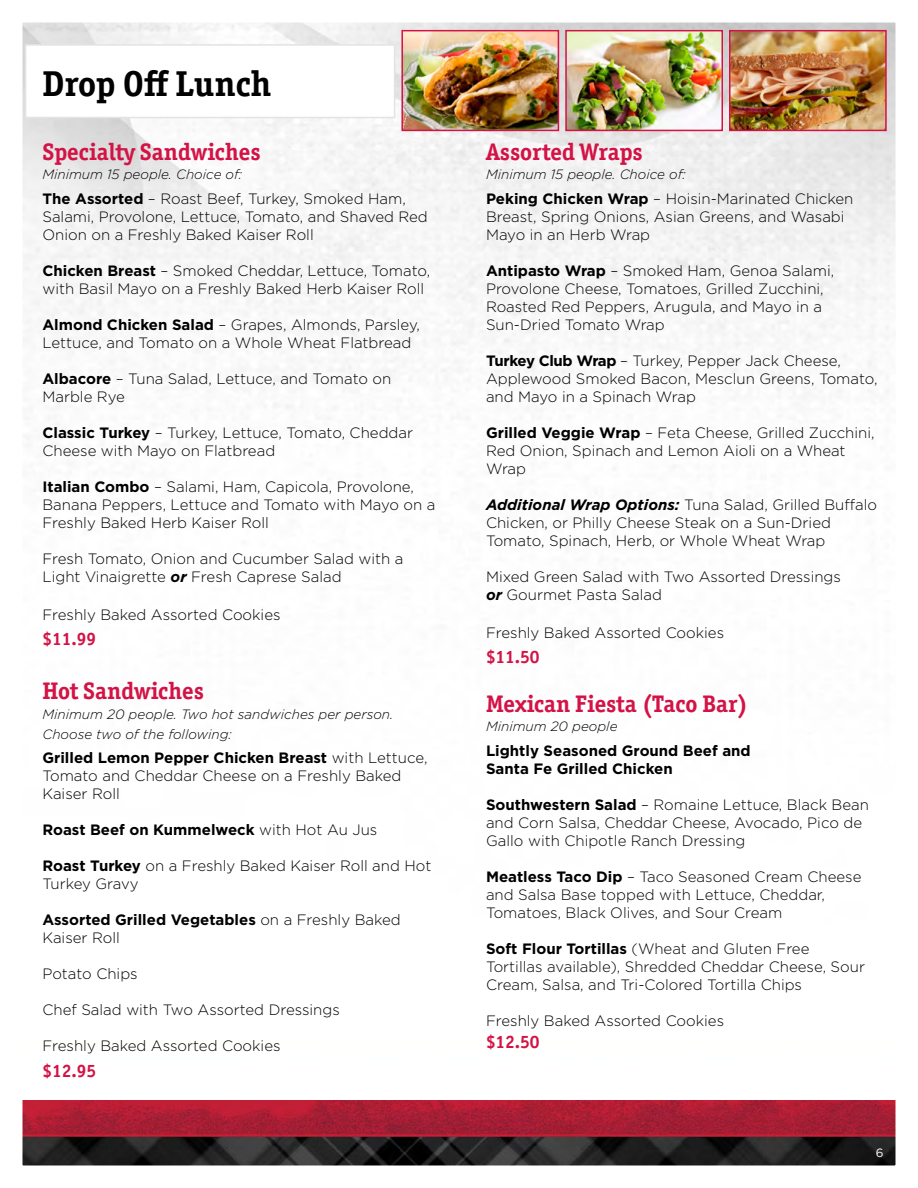
<style>
.page{position:relative;width:918px;height:1188px;background:#fff}
.page>*{position:absolute;margin:0;border:0;box-sizing:border-box;transform-origin:0 0}
.t1{font:700 36px "Officina Serif ITC Std";color:#000}
.t2{font:700 24px "Officina Serif ITC Std";color:#d31245}
.t3{font:700 18px "Officina Serif ITC Std";color:#d31245}
.t4{font:300 15px/18px "Gotham";color:#000}
.t5{font:700 15px/18px "Gotham HTF";color:#000}
.t6{font:italic 300 13.5px/19.6px "Gotham";color:#000}
.t7{font:12px "Gotham";color:#fff}
.s1{font-family:"Gotham HTF";font-weight:700}
.s2{font-family:"Gotham HTF";font-weight:700;font-style:italic}
.s3{font-family:"Gotham";font-weight:300}
</style>
<div class="page">
<img style="left:23px;top:23px;width:872px;height:1142px">
<div style="left:8px;top:1063px;width:901px;height:36px;background:#fff"></div>
<img style="left:732px;top:33px;width:152px;height:95px">
<div style="left:729px;top:30px;width:158px;height:101px;border:2px solid #d31245"></div>
<div style="left:25px;top:44px;width:370px;height:74px;background:#fff;border:2px solid #e2e3e4"></div>
<img style="left:568px;top:33px;width:152px;height:95px">
<div style="left:565px;top:30px;width:158px;height:101px;border:2px solid #d31245"></div>
<img style="left:404px;top:33px;width:152px;height:95px">
<div style="left:401px;top:30px;width:158px;height:101px;border:2px solid #d31245"></div>
<h1 class="t1" style="left:43px;top:62px;width:230px">Drop Off Lunch</h1>
<h2 class="t2" style="left:42px;top:137px;width:220px">Specialty Sandwiches</h2>
<p class="t6" style="left:42px;top:165px;width:201px">Minimum 15 people. Choice of:</p>
<p class="t4" style="left:42px;top:190px;width:387px"><span class="s1">The Assorted</span> – Roast Beef, Turkey, Smoked Ham,<br>Salami, Provolone, Lettuce, Tomato, and Shaved Red<br>Onion on a Freshly Baked Kaiser Roll</p>
<p class="t4" style="left:42px;top:262px;width:389px"><span class="s1">Chicken Breast</span> – Smoked Cheddar, Lettuce, Tomato, with Basil Mayo on a Freshly Baked Herb Kaiser Roll</p>
<p class="t4" style="left:42px;top:316px;width:379px"><span class="s1">Almond Chicken Salad</span> – Grapes, Almonds, Parsley,<br>Lettuce, and Tomato on a Whole Wheat Flatbread</p>
<p class="t4" style="left:42px;top:370px;width:350px"><span class="s1">Albacore</span> – Tuna Salad, Lettuce, and Tomato on<br>Marble Rye</p>
<p class="t4" style="left:42px;top:424px;width:372px"><span class="s1">Classic Turkey</span> – Turkey, Lettuce, Tomato, Cheddar<br>Cheese with Mayo on Flatbread</p>
<p class="t4" style="left:42px;top:478px;width:395px"><span class="s1">Italian Combo</span> – Salami, Ham, Capicola, Provolone,<br>Banana Peppers, Lettuce and Tomato with Mayo on a<br>Freshly Baked Herb Kaiser Roll</p>
<p class="t4" style="left:42px;top:550px;width:363px">Fresh Tomato, Onion and Cucumber Salad with a<br>Light Vinaigrette <span class="s2">or</span> Fresh Caprese Salad</p>
<p class="t4" style="left:42px;top:606px;width:240px">Freshly Baked Assorted Cookies</p>
<p class="t3" style="left:42px;top:628px;width:55px">$11.99</p>
<h2 class="t2" style="left:42px;top:676px;width:163px">Hot Sandwiches</h2>
<p class="t6" style="left:42px;top:704px;width:352px">Minimum 20 people. Two hot sandwiches per person.<br>Choose two of the following:</p>
<p class="t5" style="left:42px;top:749px;width:387px">Grilled Lemon Pepper Chicken Breast <span class="s3">with Lettuce,</span></p>
<p class="t4" style="left:42px;top:767px;width:361px">Tomato and Cheddar Cheese on a Freshly Baked<br>Kaiser Roll</p>
<p class="t5" style="left:42px;top:821px;width:336px">Roast Beef on Kummelweck <span class="s3">with Hot Au Jus</span></p>
<p class="t4" style="left:42px;top:857px;width:391px"><span class="s1">Roast Turkey</span> on a Freshly Baked Kaiser Roll and Hot<br>Turkey Gravy</p>
<p class="t5" style="left:42px;top:911px;width:360px">Assorted Grilled Vegetables <span class="s3">on a Freshly Baked</span></p>
<p class="t4" style="left:42px;top:929px;width:79px">Kaiser Roll</p>
<p class="t4" style="left:42px;top:965px;width:97px">Potato Chips</p>
<p class="t4" style="left:42px;top:1001px;width:299px">Chef Salad with Two Assorted Dressings</p>
<p class="t4" style="left:42px;top:1037px;width:240px">Freshly Baked Assorted Cookies</p>
<p class="t3" style="left:42px;top:1059px;width:55px">$12.95</p>
<h2 class="t2" style="left:486px;top:137px;width:158px">Assorted Wraps</h2>
<p class="t6" style="left:486px;top:165px;width:201px">Minimum 15 people. Choice of:</p>
<p class="t4" style="left:486px;top:190px;width:369px"><span class="s1">Peking Chicken Wrap</span> – Hoisin-Marinated Chicken<br>Breast, Spring Onions, Asian Greens, and Wasabi<br>Mayo in an Herb Wrap</p>
<p class="t4" style="left:486px;top:262px;width:350px"><span class="s1">Antipasto Wrap</span> – Smoked Ham, Genoa Salami, Provolone Cheese, Tomatoes, Grilled Zucchini, Roasted Red Peppers, Arugula, and Mayo in a Sun-Dried Tomato Wrap</p>
<p class="t4" style="left:486px;top:352px;width:393px"><span class="s1">Turkey Club Wrap</span> – Turkey, Pepper Jack Cheese,<br>Applewood Smoked Bacon, Mesclun Greens, Tomato, and Mayo in a Spinach Wrap</p>
<p class="t4" style="left:486px;top:424px;width:390px"><span class="s1">Grilled Veggie Wrap</span> – Feta Cheese, Grilled Zucchini,<br>Red Onion, Spinach and Lemon Aioli on a Wheat<br>Wrap</p>
<p class="t4" style="left:486px;top:496px;width:393px"><span class="s2">Additional Wrap Options:</span> Tuna Salad, Grilled Buffalo<br>Chicken, or Philly Cheese Steak on a Sun-Dried<br>Tomato, Spinach, Herb, or Whole Wheat Wrap</p>
<p class="t4" style="left:486px;top:568px;width:356px">Mixed Green Salad with Two Assorted Dressings <span class="s2">or</span> Gourmet Pasta Salad</p>
<p class="t4" style="left:486px;top:624px;width:240px">Freshly Baked Assorted Cookies</p>
<p class="t3" style="left:486px;top:646px;width:55px">$11.50</p>
<h2 class="t2" style="left:486px;top:689px;width:264px">Mexican Fiesta (Taco Bar)</h2>
<p class="t6" style="left:486px;top:717px;width:133px">Minimum 20 people</p>
<p class="t5" style="left:486px;top:742px;width:266px">Lightly Seasoned Ground Beef and<br>Santa Fe Grilled Chicken</p>
<p class="t4" style="left:486px;top:796px;width:384px"><span class="s1">Southwestern Salad</span> – Romaine Lettuce, Black Bean and Corn Salsa, Cheddar Cheese, Avocado, Pico de<br>Gallo with Chipotle Ranch Dressing</p>
<p class="t4" style="left:486px;top:868px;width:377px"><span class="s1">Meatless Taco Dip</span> – Taco Seasoned Cream Cheese and Salsa Base topped with Lettuce, Cheddar,<br>Tomatoes, Black Olives, and Sour Cream</p>
<p class="t4" style="left:486px;top:940px;width:381px"><span class="s1">Soft Flour Tortillas</span> (Wheat and Gluten Free<br>Tortillas available), Shredded Cheddar Cheese, Sour<br>Cream, Salsa, and Tri-Colored Tortilla Chips</p>
<p class="t4" style="left:486px;top:1012px;width:240px">Freshly Baked Assorted Cookies</p>
<p class="t3" style="left:486px;top:1031px;width:55px">$12.50</p>
<p class="t7" style="left:876px;top:1145px;width:9px">6</p>
</div>
